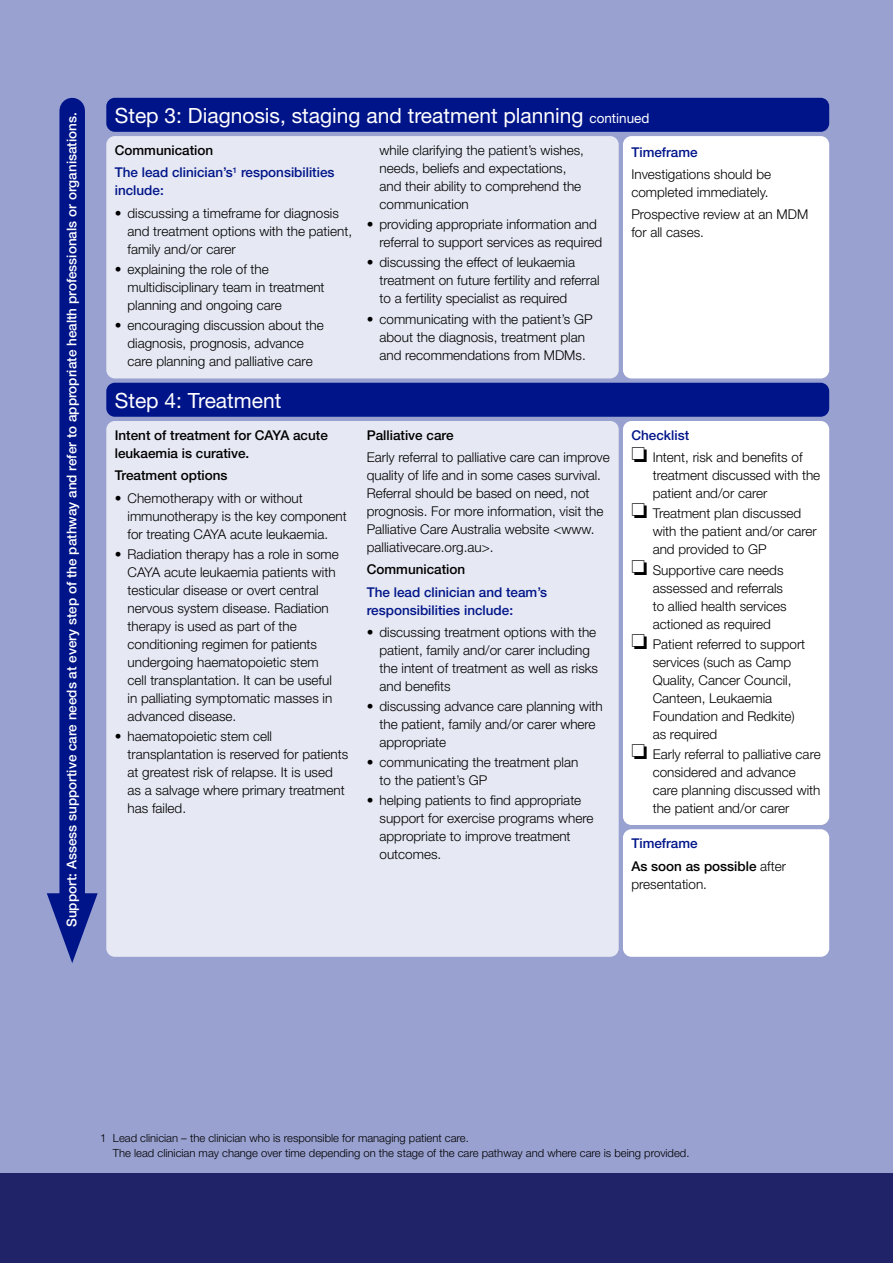
<style>
.page{position:relative;width:893px;height:1263px;background:#fff}
.page>*{position:absolute;margin:0;border:0;box-sizing:border-box;transform-origin:0 0}
.t1{font:21px "Helvetica Neue LT";color:#fff}
.t2{font:300 13.5px/18px "Helvetica Neue LT";color:#000}
.t3{font:500 13.5px/18px "Helvetica Neue LT";color:#000}
.t4{font:500 13.5px/18px "Helvetica Neue LT";color:#001489}
.t5{font:500 13.5px "Helvetica Neue LT";color:#fff}
.t6{font:300 11.25px/15px "Helvetica Neue LT";color:#000}
.s1{font-size:13.5px}
.s2{color:#000}
.s3{font-weight:500;color:#001489}
.s4{color:#001489}
.s5{font-weight:300}
</style>
<div class="page">
<div style="left:0;top:0;width:893px;height:1174px;background:#99a1d0"></div>
<div style="left:0;top:1174px;width:893px;height:89px;background:#202368"></div>
<div style="left:59px;top:111px;width:26px;height:809px;background:#001489"></div>
<svg style="left:47px;top:893px;width:51px;height:70px"></svg>
<div style="left:106px;top:383px;width:723px;height:34px;background:#001489;border-radius:9px"></div>
<div style="left:106px;top:421px;width:513px;height:536px;background:#e6e8f3;border-radius:9px"></div>
<div style="left:623px;top:829px;width:206px;height:128px;background:#fff;border-radius:9px"></div>
<div style="left:623px;top:421px;width:206px;height:404px;background:#fff;border-radius:9px"></div>
<div style="left:106px;top:98px;width:723px;height:34px;background:#001489;border-radius:9px"></div>
<div style="left:106px;top:136px;width:513px;height:242px;background:#e6e8f3;border-radius:9px"></div>
<div style="left:623px;top:136px;width:206px;height:242px;background:#fff;border-radius:9px"></div>
<p class="t5" style="left:64px;top:927px;width:816px;rotate:-90deg">Support: Assess supportive care needs at every step of the pathway and refer to appropriate health professionals or organisations.</p>
<h1 class="t1" style="left:115px;top:103px;width:536px">Step 3: Diagnosis, staging and treatment planning <span class="s1">continued</span></h1>
<p class="t4" style="left:115px;top:139px;width:221px;line-height:22.2px"><span class="s2">Communication<br></span>The lead clinician’s<sup>1</sup> responsibilities</p>
<p class="t4" style="left:115px;top:181px;width:51px">include:</p>
<p class="t2" style="left:128px;top:204px;width:226px;text-indent:-13px">• discussing a timeframe for diagnosis and treatment options with the patient, family and/or carer</p>
<p class="t2" style="left:128px;top:260px;width:199px;text-indent:-13px">• explaining the role of the multidisciplinary team in treatment planning and ongoing care</p>
<p class="t2" style="left:115px;top:316px;width:211px;text-align:center">• encouraging discussion about the diagnosis, prognosis, advance<br>care planning and palliative care</p>
<p class="t2" style="left:379px;top:141px;width:206px">while clarifying the patient’s wishes, needs, beliefs and expectations, and their ability to comprehend the communication</p>
<p class="t2" style="left:379px;top:215px;width:224px;text-indent:-13px">• providing appropriate information and referral to support services as required</p>
<p class="t2" style="left:379px;top:253px;width:222px;text-indent:-13px">• discussing the effect of leukaemia treatment on future fertility and referral to a fertility specialist as required</p>
<p class="t2" style="left:367px;top:309px;width:227px;text-align:center">• communicating with the patient’s GP about the diagnosis, treatment plan and recommendations from MDMs.</p>
<p class="t4" style="left:631px;top:143px;width:68px">Timeframe</p>
<p class="t2" style="left:631px;top:165px;width:141px">Investigations should be completed immediately.</p>
<p class="t2" style="left:631px;top:205px;width:178px">Prospective review at an MDM for all cases.</p>
<h1 class="t1" style="left:115px;top:388px;width:168px">Step 4: Treatment</h1>
<p class="t3" style="left:115px;top:426px;width:215px">Intent of treatment for CAYA acute leukaemia is curative.</p>
<p class="t3" style="left:115px;top:466px;width:114px">Treatment options</p>
<p class="t2" style="left:128px;top:488px;width:221px;text-indent:-13px">• Chemotherapy with or without immunotherapy is the key component for treating CAYA acute leukaemia.</p>
<p class="t2" style="left:128px;top:545px;width:213px;text-indent:-13px">• Radiation therapy has a role in some CAYA acute leukaemia patients with testicular disease or overt central nervous system disease. Radiation therapy is used as part of the conditioning regimen for patients undergoing haematopoietic stem cell transplantation. It can be useful in palliating symptomatic masses in advanced disease.</p>
<p class="t2" style="left:128px;top:727px;width:222px;text-indent:-13px">• haematopoietic stem cell transplantation is reserved for patients at greatest risk of relapse. It is used as a salvage where primary treatment has failed.</p>
<p class="t3" style="left:367px;top:426px;width:88px">Palliative care</p>
<p class="t2" style="left:367px;top:448px;width:245px">Early referral to palliative care can improve quality of life and in some cases survival.<br>Referral should be based on need, not prognosis. For more information, visit the Palliative Care Australia website &lt;www. palliativecare.org.au&gt;.</p>
<p class="t3" style="left:367px;top:560px;width:100px">Communication</p>
<p class="t4" style="left:367px;top:583px;width:182px">The lead clinician and team’s responsibilities include:</p>
<p class="t2" style="left:379px;top:623px;width:220px;text-indent:-13px">• discussing treatment options with the patient, family and/or carer including the intent of treatment as well as risks and benefits</p>
<p class="t2" style="left:379px;top:697px;width:225px;text-indent:-13px">• discussing advance care planning with the patient, family and/or carer where appropriate</p>
<p class="t2" style="left:379px;top:753px;width:200px;text-indent:-13px">• communicating the treatment plan to the patient’s GP</p>
<p class="t2" style="left:379px;top:791px;width:215px;text-indent:-13px">• helping patients to find appropriate support for exercise programs where appropriate to improve treatment outcomes.</p>
<p class="t2" style="left:631px;top:424px;width:173px;line-height:22.2px"><span class="s3">Checklist<br></span>❏ Intent, risk and benefits of</p>
<p class="t2" style="left:653px;top:466px;width:169px">treatment discussed with the patient and/or carer</p>
<p class="t2" style="left:653px;top:504px;width:166px;text-indent:-21px">❏ Treatment plan discussed with the patient and/or carer and provided to GP</p>
<p class="t2" style="left:653px;top:560px;width:136px;text-indent:-21px">❏ Supportive care needs assessed and referrals to allied health services actioned as required</p>
<p class="t2" style="left:653px;top:635px;width:154px;text-indent:-21px">❏ Patient referred to support services (such as Camp<br>Quality, Cancer Council,<br>Canteen, Leukaemia<br>Foundation and Redkite) as required</p>
<p class="t2" style="left:653px;top:745px;width:169px;text-indent:-21px">❏ Early referral to palliative care considered and advance care planning discussed with the patient and/or carer</p>
<p class="t3" style="left:631px;top:832px;width:156px;line-height:22.2px"><span class="s4">Timeframe<br></span>As soon as possible <span class="s5">after</span></p>
<p class="t2" style="left:631px;top:874px;width:77px">presentation.</p>
<p class="t6" style="left:113px;top:1130px;width:578px;text-indent:-13px">1 Lead clinician – the clinician who is responsible for managing patient care.<br>The lead clinician may change over time depending on the stage of the care pathway and where care is being provided.</p>
</div>
